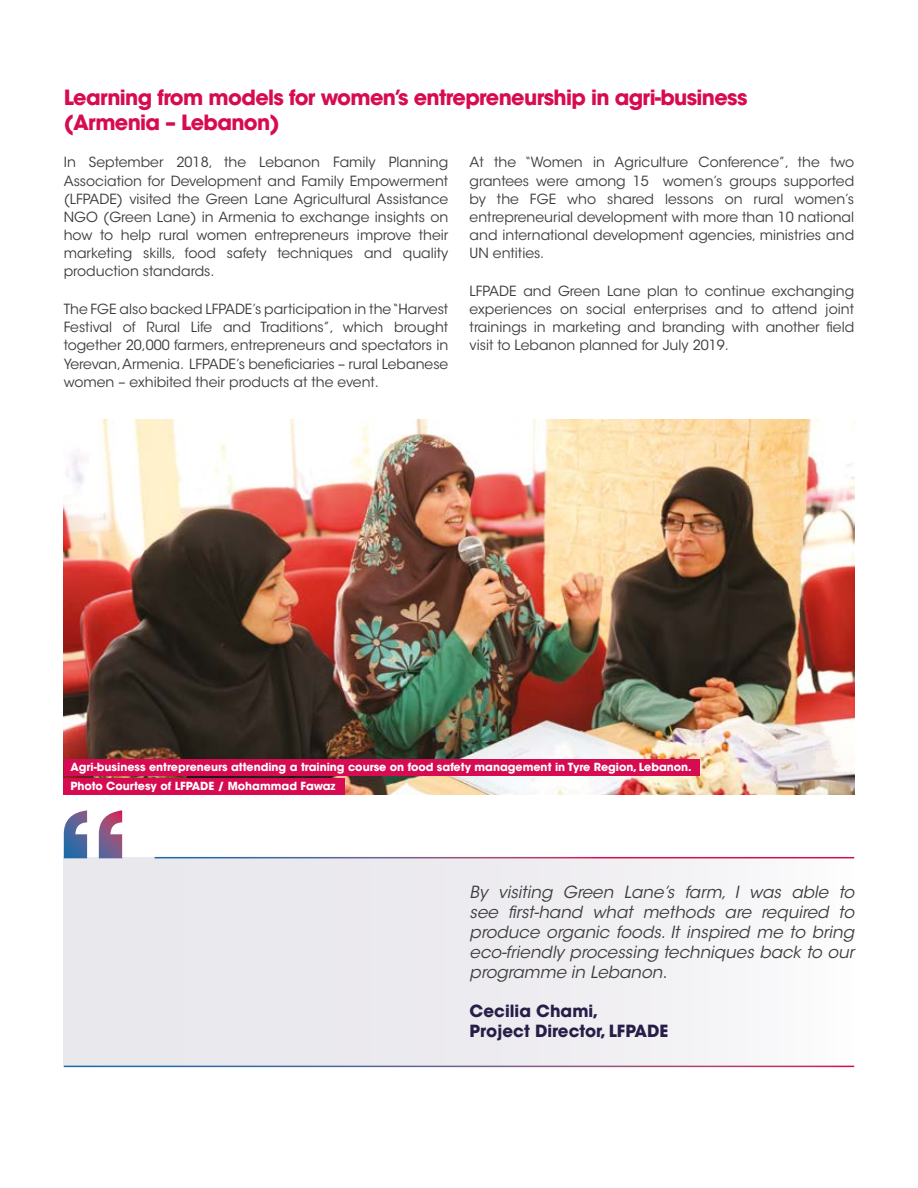
<style>
.page{position:relative;width:918px;height:1188px;background:#fff}
.page>*{position:absolute;margin:0;border:0;box-sizing:border-box;transform-origin:0 0}
.t1{font:700 20.85px/25px "ITC Avant Garde Std";letter-spacing:-.03em;color:#d60b51}
.t2{font:italic 16.65px/20px "ITC Avant Garde Std";color:#3c3c3b;text-align:justify}
.t3{font:700 16.65px/20px "ITC Avant Garde Std";color:#271d48}
.t4{font:13.95px/18.1px "ITC Avant Garde Std";color:#3c3c3b;text-align:justify}
.t5{font:700 11.1px/18.1px "ITC Avant Garde Std";color:#fff}
</style>
<div class="page">
<img style="left:64px;top:419px;width:790px;height:375px">
<div style="left:64px;top:857px;width:790px;height:209px;background:linear-gradient(to right,#e5e4e9,#f8f7f9)"></div>
<hr style="left:155px;top:857px;width:699px;height:1px;background:#fff">
<svg style="left:64px;top:810px;width:58px;height:48px"></svg>
<div style="left:64px;top:759px;width:635px;height:16px;background:#d60b51"></div>
<div style="left:64px;top:778px;width:281px;height:16px;background:#d60b51"></div>
<h1 class="t1" style="left:64px;top:84px;width:685px">Learning from models for women’s entrepreneurship in agri-business (Armenia – Lebanon)</h1>
<p class="t4" style="left:64px;top:154px;width:386px">In September 2018, the Lebanon Family Planning Association for Development and Family Empowerment (LFPADE) visited the Green Lane Agricultural Assistance NGO (Green Lane) in Armenia to exchange insights on how to help rural women entrepreneurs improve their marketing skills, food safety techniques and quality production standards.</p>
<p class="t4" style="left:64px;top:300px;width:386px">The FGE also backed LFPADE’s participation in the “Harvest Festival of Rural Life and Traditions”, which brought together 20,000 farmers, entrepreneurs and spectators in Yerevan, Armenia. LFPADE’s beneficiaries – rural Lebanese women – exhibited their products at the event.</p>
<p class="t4" style="left:470px;top:154px;width:386px">At the “Women in Agriculture Conference”, the two grantees were among 15 women’s groups supported by the FGE who shared lessons on rural women’s entrepreneurial development with more than 10 national and international development agencies, ministries and UN entities.</p>
<p class="t4" style="left:470px;top:282px;width:386px">LFPADE and Green Lane plan to continue exchanging experiences on social enterprises and to attend joint trainings in marketing and branding with another field visit to Lebanon planned for July 2019.</p>
<p class="t5" style="left:70px;top:758px;width:623px">Agri-business entrepreneurs attending a training course on food safety management in Tyre Region, Lebanon.<br>Photo Courtesy of LFPADE / Mohammad Fawaz</p>
<p class="t2" style="left:470px;top:882px;width:386px">By visiting Green Lane’s farm, I was able to see first-hand what methods are required to produce organic foods. It inspired me to bring eco-friendly processing techniques back to our programme in Lebanon.</p>
<p class="t3" style="left:470px;top:1001px;width:200px">Cecilia Chami,<br>Project Director, LFPADE</p>
</div>
